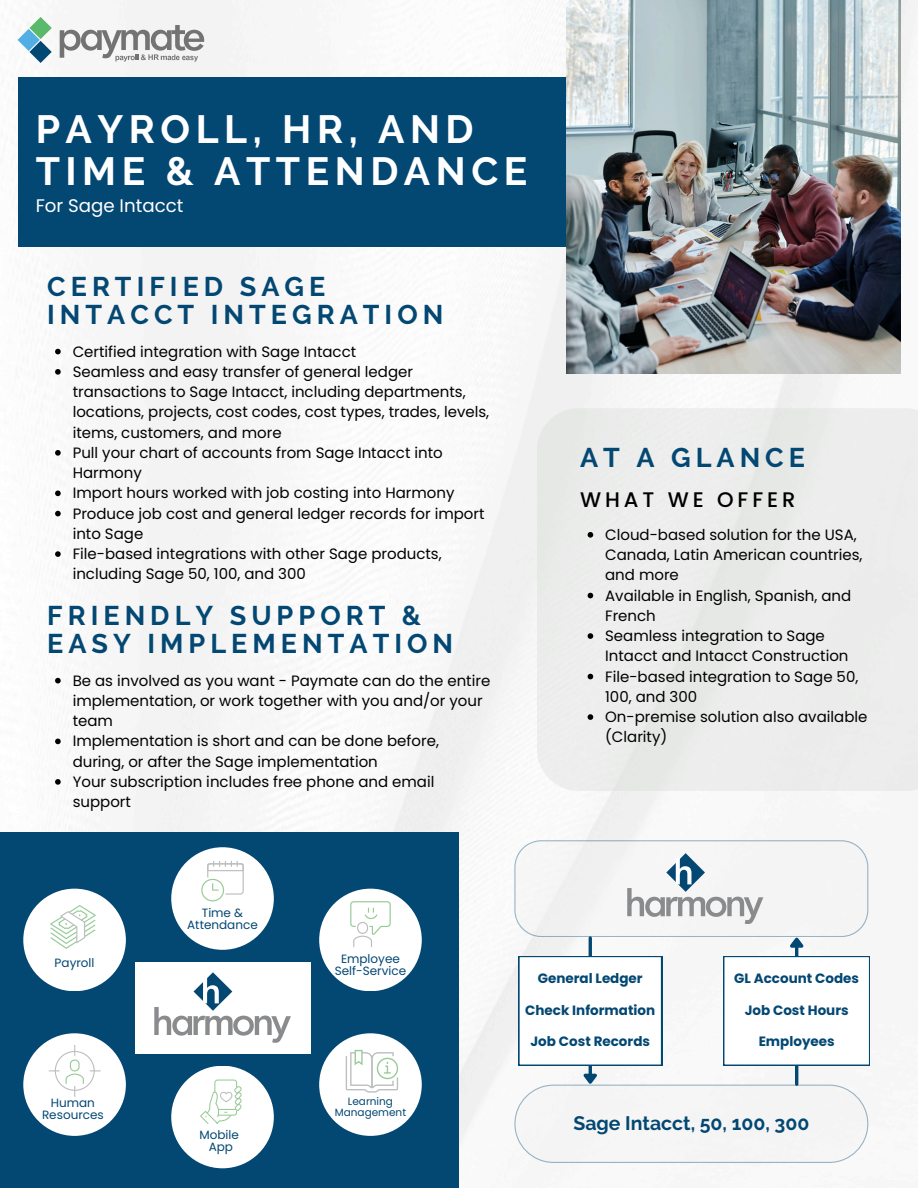
<style>
.page{position:relative;width:918px;height:1188px;background:#fff}
.page>*{position:absolute;margin:0;border:0;box-sizing:border-box;transform-origin:0 0}
.t1{font:700 39.3px/41.7px "Raleway";letter-spacing:.14em;color:#fff}
.t2{font:700 27px/28.2px "Raleway";letter-spacing:.185em;color:#034773}
.t3{font:500 21.15px "Poppins";letter-spacing:.185em;color:#000}
.t4{font:700 19.5px "Raleway";color:#034773}
.t5{font:18.3px "Poppins";color:#fff}
.t6{font:15px/20.2px "Poppins";color:#000}
.t7{font:700 13.5px "Poppins";color:#034773}
.t8{font:12px/12px "Poppins";color:#034773;text-align:center}
.t9{font:10.5px "Poppins";color:#034773}
</style>
<div class="page">
<img style="left:0;top:0;width:918px;height:1145px">
<div style="left:18px;top:77px;width:598px;height:170px;background:#034773"></div>
<img style="left:566px;top:0;width:334px;height:373px">
<div style="left:537px;top:408px;width:381px;height:383px;background:#ecedec"></div>
<div style="left:0;top:833px;width:459px;height:355px;background:#034773"></div>
<svg style="left:18px;top:17px;width:34px;height:46px"></svg>
<svg style="left:60px;top:25px;width:144px;height:37px"></svg>
<div style="left:23px;top:889px;width:103px;height:102px;background:#fff;border-radius:50%"></div>
<svg style="left:50px;top:905px;width:46px;height:44px"></svg>
<div style="left:319px;top:889px;width:103px;height:102px;background:#fff;border-radius:50%"></div>
<svg style="left:350px;top:901px;width:41px;height:46px"></svg>
<div style="left:171px;top:847px;width:103px;height:103px;background:#fff;border-radius:50%"></div>
<svg style="left:201px;top:861px;width:43px;height:40px"></svg>
<div style="left:135px;top:962px;width:175px;height:91px;background:#fff"></div>
<svg style="left:154px;top:972px;width:137px;height:71px"></svg>
<div style="left:171px;top:1066px;width:103px;height:102px;background:#fff;border-radius:50%"></div>
<svg style="left:200px;top:1080px;width:42px;height:44px"></svg>
<div style="left:23px;top:1033px;width:103px;height:103px;background:#fff;border-radius:50%"></div>
<svg style="left:49px;top:1045px;width:52px;height:52px"></svg>
<div style="left:319px;top:1033px;width:103px;height:103px;background:#fff;border-radius:50%"></div>
<svg style="left:346px;top:1050px;width:52px;height:43px"></svg>
<hr style="left:589px;top:938px;width:3px;height:136px;background:#034773">
<div style="left:514px;top:1071px;width:354px;height:92px;background:#f5f5f5"></div>
<hr style="left:795px;top:948px;width:3px;height:136px;background:#034773">
<svg style="left:514px;top:840px;width:356px;height:225px"></svg>
<svg style="left:55px;top:349px;width:6px;height:5px"></svg>
<svg style="left:55px;top:369px;width:6px;height:6px"></svg>
<svg style="left:55px;top:450px;width:6px;height:6px"></svg>
<svg style="left:55px;top:491px;width:6px;height:5px"></svg>
<svg style="left:55px;top:511px;width:6px;height:5px"></svg>
<svg style="left:55px;top:551px;width:6px;height:6px"></svg>
<svg style="left:55px;top:678px;width:6px;height:5px"></svg>
<svg style="left:55px;top:739px;width:6px;height:5px"></svg>
<svg style="left:55px;top:779px;width:6px;height:6px"></svg>
<svg style="left:588px;top:532px;width:5px;height:6px"></svg>
<svg style="left:588px;top:593px;width:5px;height:5px"></svg>
<svg style="left:588px;top:633px;width:5px;height:6px"></svg>
<svg style="left:588px;top:674px;width:5px;height:5px"></svg>
<svg style="left:588px;top:714px;width:5px;height:6px"></svg>
<p class="t1" style="left:36px;top:109px;width:493px">PAYROLL, HR, AND<br>TIME &amp; ATTENDANCE</p>
<h2 class="t5" style="left:36px;top:193px;width:149px">For Sage Intacct</h2>
<p class="t2" style="left:47px;top:272px;width:398px">CERTIFIED SAGE<br>INTACCT INTEGRATION</p>
<p class="t6" style="left:73px;top:341px;width:285px">Certified integration with Sage Intacct</p>
<p class="t6" style="left:73px;top:362px;width:418px">Seamless and easy transfer of general ledger transactions to Sage Intacct, including departments, locations, projects, cost codes, cost types, trades, levels, items, customers, and more</p>
<p class="t6" style="left:73px;top:443px;width:372px">Pull your chart of accounts from Sage Intacct into<br>Harmony</p>
<p class="t6" style="left:73px;top:483px;width:383px">Import hours worked with job costing into Harmony</p>
<p class="t6" style="left:73px;top:503px;width:413px">Produce job cost and general ledger records for import into Sage</p>
<p class="t6" style="left:73px;top:544px;width:371px">File-based integrations with other Sage products, including Sage 50, 100, and 300</p>
<p class="t2" style="left:47px;top:601px;width:407px">FRIENDLY SUPPORT &amp;<br>EASY IMPLEMENTATION</p>
<p class="t6" style="left:73px;top:670px;width:419px">Be as involved as you want - Paymate can do the entire implementation, or work together with you and/or your team</p>
<p class="t6" style="left:73px;top:731px;width:368px">Implementation is short and can be done before, during, or after the Sage implementation</p>
<p class="t6" style="left:73px;top:772px;width:363px">Your subscription includes free phone and email support</p>
<h2 class="t8" style="left:202px;top:906px;width:43px">Time &amp;</h2>
<p class="t8" style="left:187px;top:918px;width:72px">Attendance</p>
<p class="t2" style="left:580px;top:443px;width:227px">AT A GLANCE</p>
<p class="t3" style="left:580px;top:485px;width:217px">WHAT WE OFFER</p>
<p class="t6" style="left:605px;top:524px;width:259px">Cloud-based solution for the USA,<br>Canada, Latin American countries, and more</p>
<p class="t6" style="left:605px;top:585px;width:248px">Available in English, Spanish, and<br>French</p>
<p class="t6" style="left:605px;top:626px;width:245px">Seamless integration to Sage<br>Intacct and Intacct Construction</p>
<p class="t6" style="left:605px;top:666px;width:255px">File-based integration to Sage 50,<br>100, and 300</p>
<p class="t6" style="left:605px;top:707px;width:264px">On-premise solution also available (Clarity)</p>
<p class="t8" style="left:55px;top:957px;width:41px">Payroll</p>
<h1 class="t8" style="left:341px;top:952px;width:60px">Employee</h1>
<h5 class="t8" style="left:335px;top:964px;width:73px">Self-Service</h5>
<p class="t8" style="left:42px;top:1096px;width:63px">Human<br>Resources</p>
<p class="t9" style="left:348px;top:1094px;width:47px">Learning</p>
<p class="t9" style="left:335px;top:1105px;width:73px">Management</p>
<p class="t8" style="left:200px;top:1129px;width:41px">Mobile</p>
<p class="t8" style="left:209px;top:1141px;width:26px">App</p>
<h2 class="t7" style="left:538px;top:969px;width:106px">General Ledger</h2>
<h3 class="t7" style="left:525px;top:1000px;width:132px">Check Information</h3>
<p class="t7" style="left:530px;top:1032px;width:121px">Job Cost Records</p>
<p class="t7" style="left:734px;top:969px;width:126px">GL Account Codes</p>
<p class="t7" style="left:745px;top:1000px;width:106px">Job Cost Hours</p>
<p class="t7" style="left:759px;top:1032px;width:78px">Employees</p>
<p class="t4" style="left:573px;top:1112px;width:237px">Sage Intacct, 50, 100, 300</p>
</div>
